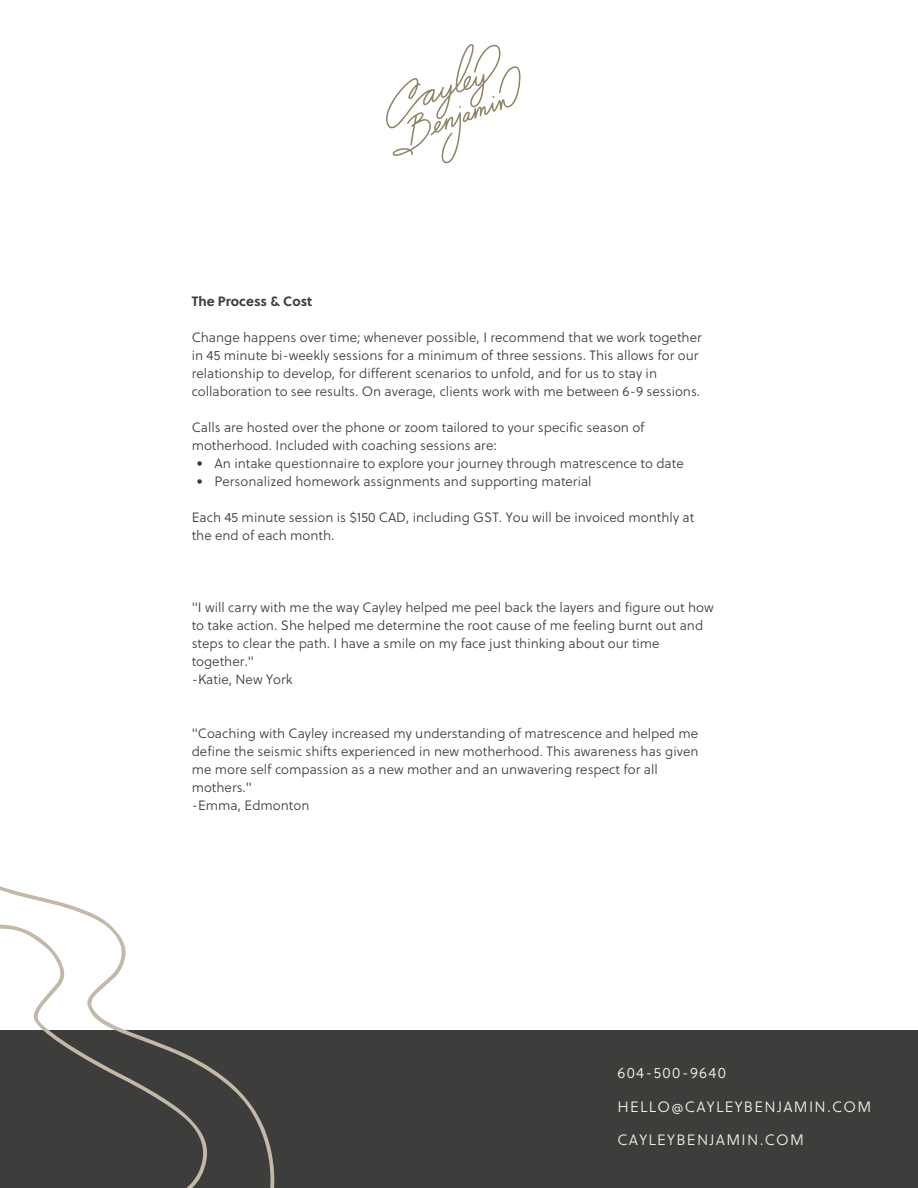
<style>
.page{position:relative;width:918px;height:1188px;background:#fff}
.page>*{position:absolute;margin:0;border:0;box-sizing:border-box;transform-origin:0 0}
.t1{font:15px "Soleil Lt";letter-spacing:.09em;color:#f5efe2}
.t2{font:13.5px/18px "Soleil Lt";color:#3d3d3b}
.t3{font:700 13.5px "Soleil";color:#3d3d3b}
</style>
<div class="page">
<div style="left:0;top:1030px;width:917px;height:157px;background:#3d3d3b"></div>
<svg style="left:386px;top:44px;width:135px;height:119px"></svg>
<svg style="left:0;top:886px;width:327px;height:302px"></svg>
<svg style="left:0;top:895px;width:232px;height:293px"></svg>
<svg style="left:197px;top:461px;width:5px;height:5px"></svg>
<svg style="left:197px;top:479px;width:5px;height:5px"></svg>
<p class="t3" style="left:192px;top:292px;width:122px">The Process &amp; Cost</p>
<p class="t2" style="left:192px;top:328px;width:512px">Change happens over time; whenever possible, I recommend that we work together in 45 minute bi-weekly sessions for a minimum of three sessions. This allows for our relationship to develop, for different scenarios to unfold, and for us to stay in collaboration to see results. On average, clients work with me between 6-9 sessions.</p>
<p class="t2" style="left:192px;top:418px;width:454px">Calls are hosted over the phone or zoom tailored to your specific season of motherhood. Included with coaching sessions are:</p>
<p class="t2" style="left:215px;top:454px;width:471px">An intake questionnaire to explore your journey through matrescence to date<br>Personalized homework assignments and supporting material</p>
<p class="t2" style="left:192px;top:508px;width:504px">Each 45 minute session is $150 CAD, including GST. You will be invoiced monthly at the end of each month.</p>
<p class="t2" style="left:192px;top:598px;width:524px">"I will carry with me the way Cayley helped me peel back the layers and figure out how to take action. She helped me determine the root cause of me feeling burnt out and steps to clear the path. I have a smile on my face just thinking about our time together."<br>-Katie, New York</p>
<p class="t2" style="left:192px;top:724px;width:508px">"Coaching with Cayley increased my understanding of matrescence and helped me define the seismic shifts experienced in new motherhood. This awareness has given me more self compassion as a new mother and an unwavering respect for all mothers."<br>-Emma, Edmonton</p>
<p class="t1" style="left:617px;top:1063px;width:110px">604-500-9640</p>
<p class="t1" style="left:617px;top:1097px;width:256px">HELLO@CAYLEYBENJAMIN.COM</p>
<p class="t1" style="left:617px;top:1129px;width:188px">CAYLEYBENJAMIN.COM</p>
</div>
